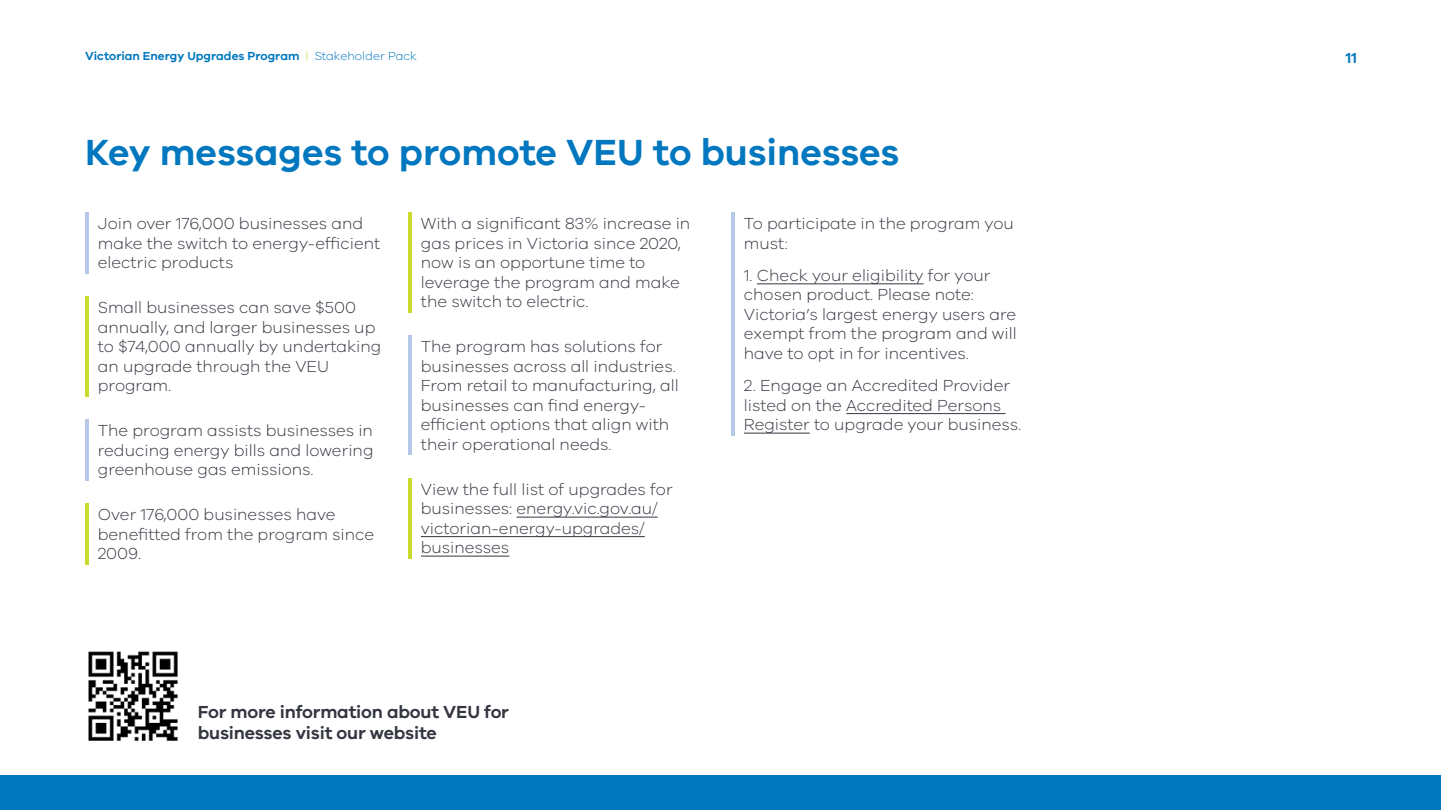
<style>
.page{position:relative;width:1441px;height:810px;background:#fff}
.page>*{position:absolute;margin:0;border:0;box-sizing:border-box;transform-origin:0 0}
.t1{font:600 37.5px "VIC";color:#0077be}
.t2{font:600 18px/21px "VIC";letter-spacing:-.01em;color:#343741}
.t3{font:300 16.5px/19.5px "VIC";color:#343741}
.t4{font:600 15px "VIC";color:#0077be}
.t5{font:600 12px "VIC";color:#0077be}
.t6{font:300 12px "VIC";color:#0077be}
.s1{color:#cadb2e}
</style>
<div class="page">
<div style="left:0;top:776px;width:1440px;height:34px;background:#0077be"></div>
<hr style="left:85px;top:213px;width:4px;height:61px;background:#b5c8e8">
<hr style="left:85px;top:297px;width:4px;height:100px;background:#cadb2e">
<hr style="left:85px;top:420px;width:4px;height:61px;background:#b5c8e8">
<hr style="left:85px;top:504px;width:4px;height:61px;background:#cadb2e">
<hr style="left:408px;top:213px;width:4px;height:100px;background:#cadb2e">
<hr style="left:408px;top:336px;width:4px;height:119px;background:#b5c8e8">
<hr style="left:408px;top:478px;width:4px;height:81px;background:#cadb2e">
<hr style="left:516px;top:517px;width:141px;height:1px;background:#343741">
<hr style="left:421px;top:536px;width:224px;height:1px;background:#343741">
<hr style="left:421px;top:556px;width:88px;height:1px;background:#343741">
<hr style="left:731px;top:213px;width:4px;height:41px;background:#b5c8e8">
<hr style="left:731px;top:252px;width:4px;height:130px;background:#b5c8e8">
<hr style="left:757px;top:284px;width:166px;height:1px;background:#343741">
<hr style="left:731px;top:375px;width:4px;height:61px;background:#b5c8e8">
<hr style="left:846px;top:413px;width:159px;height:1px;background:#343741">
<hr style="left:743px;top:433px;width:66px;height:1px;background:#343741">
<img style="left:88px;top:651px;width:90px;height:90px">
<p class="t6" style="left:305px;top:49px;width:113px"><span class="s1">|</span> Stakeholder Pack</p>
<p class="t5" style="left:85px;top:48px;width:216px">Victorian Energy Upgrades Program</p>
<p class="t4" style="left:1345px;top:49px;width:13px">11</p>
<h1 class="t1" style="left:85px;top:130px;width:815px">Key messages to promote VEU to businesses</h1>
<p class="t3" style="left:98px;top:213px;width:284px">Join over 176,000 businesses and make the switch to energy-efficient electric products</p>
<p class="t3" style="left:98px;top:297px;width:285px">Small businesses can save $500 annually, and larger businesses up to $74,000 annually by undertaking an upgrade through the VEU program.</p>
<p class="t3" style="left:98px;top:420px;width:277px;text-align:justify">The program assists businesses in reducing energy bills and lowering greenhouse gas emissions.</p>
<p class="t3" style="left:98px;top:504px;width:278px">Over 176,000 businesses have benefitted from the program since<br>2009.</p>
<p class="t3" style="left:421px;top:213px;width:271px">With a significant 83% increase in gas prices in Victoria since 2020, now is an opportune time to leverage the program and make the switch to electric.</p>
<p class="t3" style="left:421px;top:336px;width:259px">The program has solutions for businesses across all industries.<br>From retail to manufacturing, all businesses can find energy&shy;efficient options that align with their operational needs.</p>
<p class="t3" style="left:421px;top:479px;width:253px">View the full list of upgrades for businesses: energy.vic.gov.au/ victorian-energy-upgrades/ businesses</p>
<p class="t3" style="left:743px;top:213px;width:271px">To participate in the program you must:</p>
<p class="t3" style="left:743px;top:265px;width:274px">1. Check your eligibility for your chosen product. Please note:<br>Victoria’s largest energy users are exempt from the program and will have to opt in for incentives.</p>
<p class="t3" style="left:743px;top:375px;width:279px">2. Engage an Accredited Provider listed on the Accredited Persons<br>Register to upgrade your business.</p>
<p class="t2" style="left:198px;top:701px;width:312px">For more information about VEU for businesses visit our website</p>
</div>
